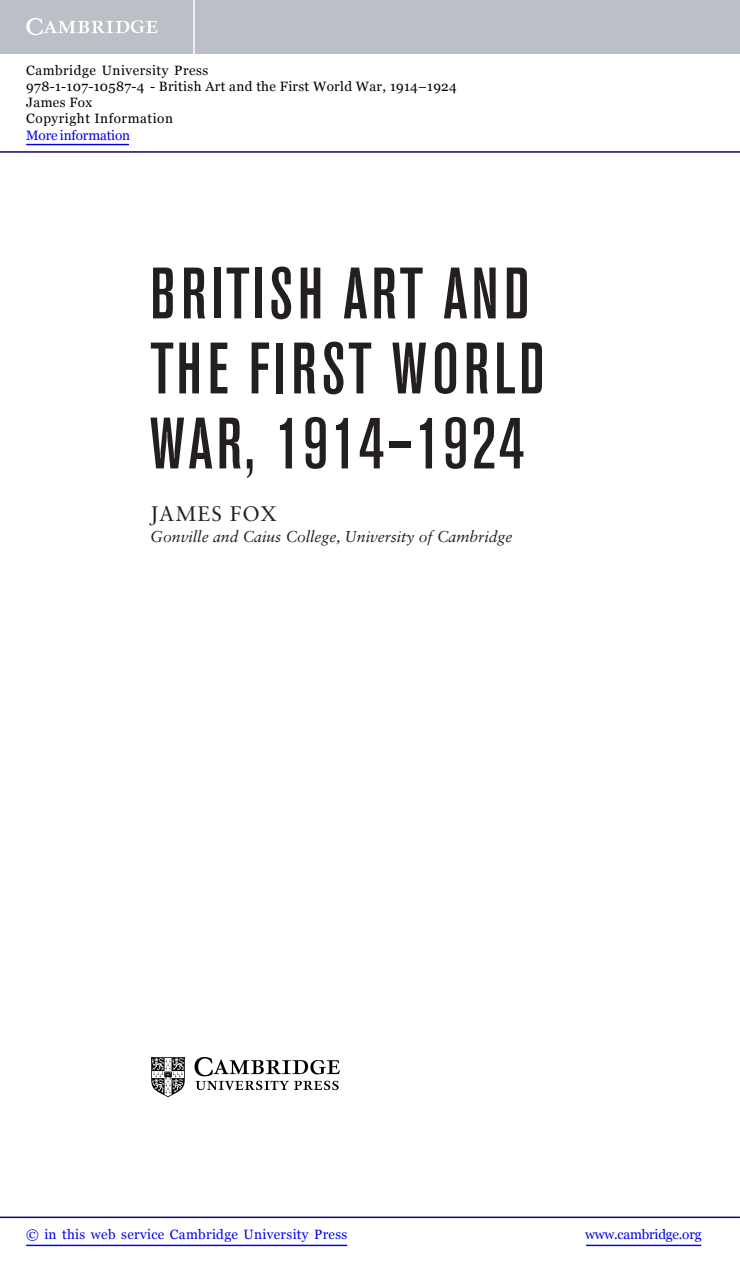
<style>
.page{position:relative;width:740px;height:1268px;background:#fff}
.page>*{position:absolute;margin:0;border:0;box-sizing:border-box;transform-origin:0 0}
.t1{font:500 condensed 72px/75px "Akzidenz Grotesk BE";letter-spacing:.055em;color:#231f20}
.t2{font:21px "Sabon LT Std";color:#231f20}
.t3{font:italic 15.75px "Sabon LT Std";color:#231f20}
.t4{font:13.5px/16.2px "Georgia";letter-spacing:.025em;color:#000}
.t5{font:13.5px "Georgia";letter-spacing:.025em;color:#0000f1}
.t6{font:13.5px "Georgia";letter-spacing:-.015em;color:#0000f1}
.t7{font:13.5px "Georgia";letter-spacing:-.01em;color:#0000f1}
</style>
<div class="page">
<img style="left:151px;top:1057px;width:188px;height:40px">
<div style="left:0;top:0;width:740px;height:54px;background:#bac0c6"></div>
<svg style="left:26px;top:18px;width:132px;height:17px"></svg>
<hr style="left:193px;top:0;width:2px;height:54px;background:#fff">
<hr style="left:0;top:151px;width:740px;height:2px;background:#150666">
<hr style="left:586px;top:1245px;width:115px;height:1px;background:#0000f1">
<hr style="left:0;top:1216px;width:740px;height:2px;background:#150666">
<hr style="left:26px;top:1245px;width:321px;height:1px;background:#0000f1">
<hr style="left:26px;top:144px;width:103px;height:1px;background:#0000f1">
<p class="t4" style="left:26px;top:62px;width:432px">Cambridge University Press<br>978-1-107-10587-4 - British Art and the First World War, 1914–1924<br>James Fox<br>Copyright Information</p>
<p class="t7" style="left:26px;top:127px;width:105px">More information</p>
<h1 class="t1" style="left:150px;top:261px;width:396px">BRITISH ART AND<br>THE FIRST WORLD<br>WAR, 1914–1924</h1>
<h2 class="t2" style="left:150px;top:505px;width:128px">JAMES FOX</h2>
<p class="t3" style="left:150px;top:530px;width:364px">Gonville and Caius College, University of Cambridge</p>
<p class="t5" style="left:26px;top:1226px;width:323px">© in this web service Cambridge University Press</p>
<p class="t6" style="left:585px;top:1226px;width:118px">www.cambridge.org</p>
</div>
